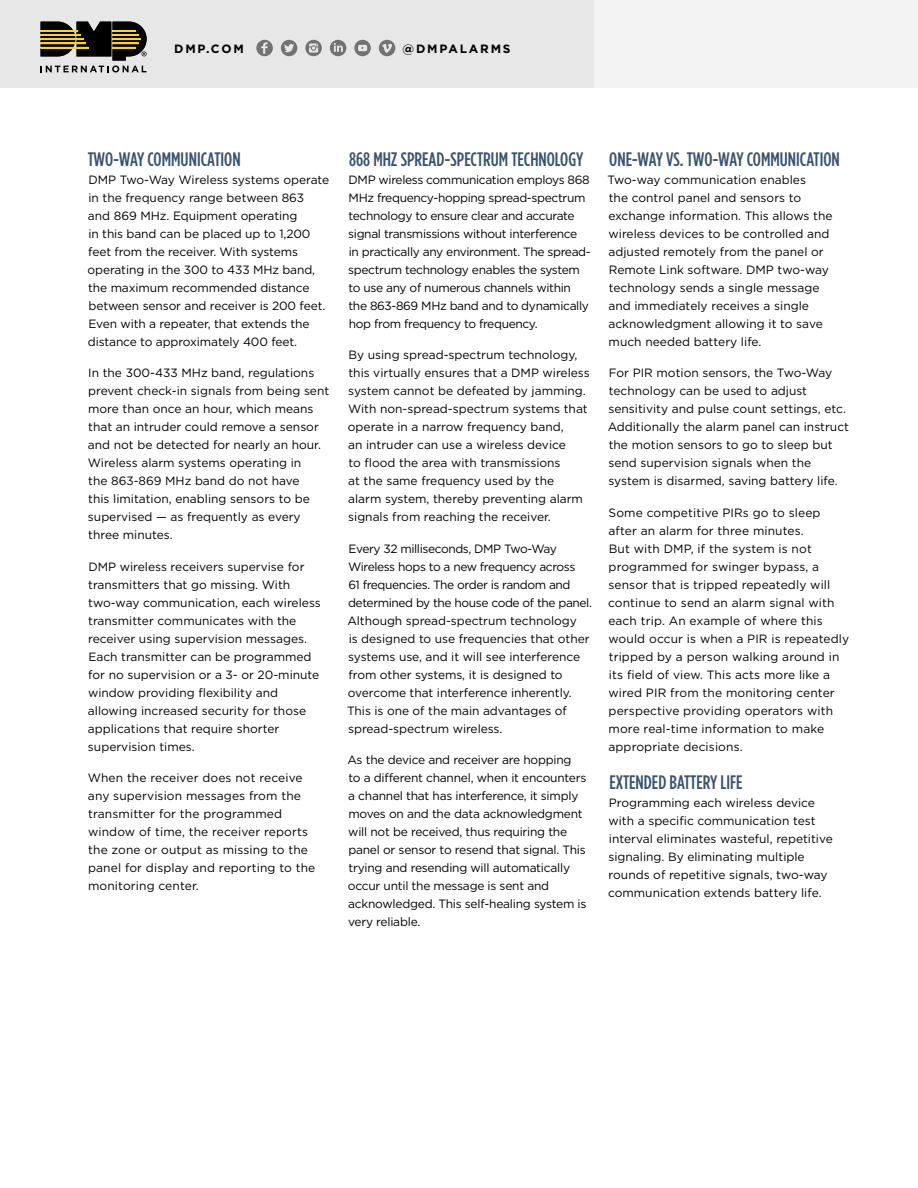
<style>
.page{position:relative;width:918px;height:1188px;background:#fff}
.page>*{position:absolute;margin:0;border:0;box-sizing:border-box;transform-origin:0 0}
.t1{font:500 19.5px "Gotham Condensed";color:#38536c}
.t2{font:12px/18px "Gotham";color:#000}
.t3{font:12px/18px "Gotham";letter-spacing:-.02em;color:#000}
.t4{font:12px/18px "Gotham";letter-spacing:-.03em;color:#000}
.t5{font:700 12px "Gotham";letter-spacing:.15em;color:#000}
</style>
<div class="page">
<div style="left:0;top:0;width:918px;height:88px;background:#f3f3f3"></div>
<div style="left:0;top:0;width:594px;height:88px;background:#e7e7e7"></div>
<svg style="left:330px;top:40px;width:16px;height:16px"></svg>
<svg style="left:305px;top:40px;width:17px;height:16px"></svg>
<svg style="left:256px;top:40px;width:17px;height:16px"></svg>
<svg style="left:281px;top:40px;width:16px;height:16px"></svg>
<svg style="left:379px;top:40px;width:16px;height:16px"></svg>
<svg style="left:354px;top:40px;width:17px;height:16px"></svg>
<svg style="left:41px;top:22px;width:106px;height:51px"></svg>
<p class="t5" style="left:174px;top:41px;width:71px">DMP.COM</p>
<p class="t5" style="left:403px;top:41px;width:110px">@DMPALARMS</p>
<h1 class="t1" style="left:88px;top:148px;width:154px">TWO-WAY COMMUNICATION</h1>
<p class="t2" style="left:88px;top:170px;width:243px">DMP Two-Way Wireless systems operate in the frequency range between 863<br>and 869 MHz. Equipment operating<br>in this band can be placed up to 1,200 feet from the receiver. With systems operating in the 300 to 433 MHz band, the maximum recommended distance between sensor and receiver is 200 feet.<br>Even with a repeater, that extends the distance to approximately 400 feet.</p>
<p class="t2" style="left:88px;top:364px;width:243px">In the 300-433 MHz band, regulations prevent check-in signals from being sent more than once an hour, which means that an intruder could remove a sensor and not be detected for nearly an hour.<br>Wireless alarm systems operating in<br>the 863-869 MHz band do not have<br>this limitation, enabling sensors to be supervised — as frequently as every three minutes.</p>
<p class="t2" style="left:88px;top:557px;width:234px">DMP wireless receivers supervise for transmitters that go missing. With two-way communication, each wireless transmitter communicates with the receiver using supervision messages.<br>Each transmitter can be programmed for no supervision or a 3- or 20-minute window providing flexibility and allowing increased security for those applications that require shorter supervision times.</p>
<p class="t2" style="left:88px;top:769px;width:229px">When the receiver does not receive any supervision messages from the transmitter for the programmed window of time, the receiver reports the zone or output as missing to the panel for display and reporting to the monitoring center.</p>
<h1 class="t1" style="left:349px;top:148px;width:236px">868 MHZ SPREAD-SPECTRUM TECHNOLOGY</h1>
<p class="t4" style="left:348px;top:170px;width:244px">DMP wireless communication employs 868<br>MHz frequency-hopping spread-spectrum technology to ensure clear and accurate signal transmissions without interference<br>in practically any environment. The spread&shy;spectrum technology enables the system to use any of numerous channels within the 863-869 MHz band and to dynamically hop from frequency to frequency.</p>
<p class="t2" style="left:348px;top:346px;width:243px">By using spread-spectrum technology, this virtually ensures that a DMP wireless system cannot be defeated by jamming.<br>With non-spread-spectrum systems that operate in a narrow frequency band,<br>an intruder can use a wireless device<br>to flood the area with transmissions<br>at the same frequency used by the alarm system, thereby preventing alarm signals from reaching the receiver.</p>
<p class="t2" style="left:347px;top:539px;width:246px">Every 32 milliseconds, DMP Two-Way Wireless hops to a new frequency across<br>61 frequencies. The order is random and determined by the house code of the panel.<br>Although spread-spectrum technology<br>is designed to use frequencies that other systems use, and it will see interference from other systems, it is designed to overcome that interference inherently.<br>This is one of the main advantages of spread-spectrum wireless.</p>
<p class="t3" style="left:347px;top:751px;width:241px">As the device and receiver are hopping to a different channel, when it encounters a channel that has interference, it simply moves on and the data acknowledgment will not be received, thus requiring the panel or sensor to resend that signal. This trying and resending will automatically occur until the message is sent and acknowledged. This self-healing system is very reliable.</p>
<h1 class="t1" style="left:609px;top:148px;width:232px">ONE-WAY VS. TWO-WAY COMMUNICATION</h1>
<p class="t2" style="left:607px;top:170px;width:227px">Two-way communication enables<br>the control panel and sensors to exchange information. This allows the wireless devices to be controlled and adjusted remotely from the panel or Remote Link software. DMP two-way technology sends a single message and immediately receives a single acknowledgment allowing it to save much needed battery life.</p>
<p class="t2" style="left:608px;top:364px;width:243px">For PIR motion sensors, the Two-Way technology can be used to adjust sensitivity and pulse count settings, etc.<br>Additionally the alarm panel can instruct the motion sensors to go to sleep but send supervision signals when the system is disarmed, saving battery life.</p>
<p class="t2" style="left:608px;top:503px;width:243px">Some competitive PIRs go to sleep after an alarm for three minutes.<br>But with DMP, if the system is not programmed for swinger bypass, a sensor that is tripped repeatedly will continue to send an alarm signal with each trip. An example of where this would occur is when a PIR is repeatedly tripped by a person walking around in its field of view. This acts more like a wired PIR from the monitoring center perspective providing operators with more real-time information to make appropriate decisions.</p>
<h1 class="t1" style="left:609px;top:771px;width:135px">EXTENDED BATTERY LIFE</h1>
<p class="t2" style="left:608px;top:794px;width:226px">Programming each wireless device with a specific communication test interval eliminates wasteful, repetitive signaling. By eliminating multiple rounds of repetitive signals, two-way communication extends battery life.</p>
</div>
